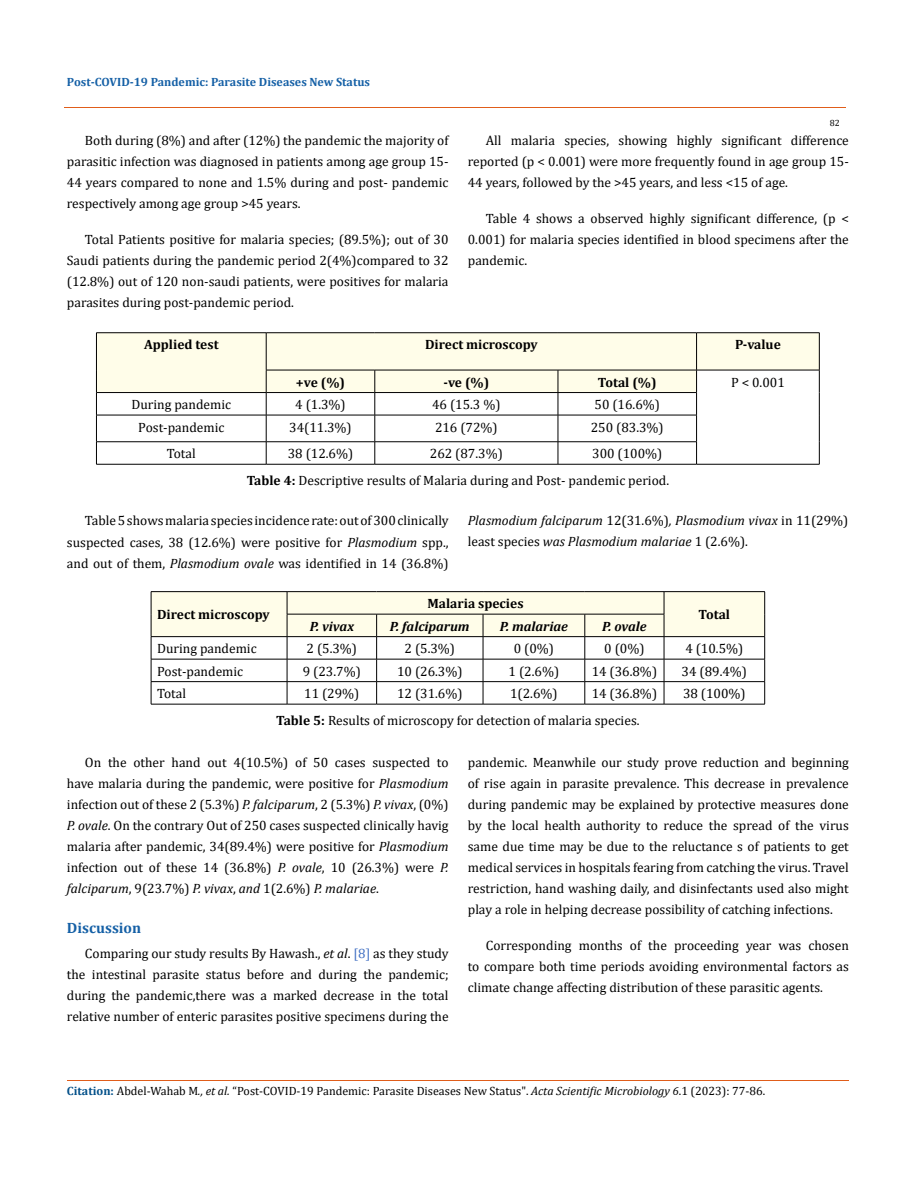
<style>
.page{position:relative;width:917px;height:1188px;background:#fff}
.page>*{position:absolute;margin:0;border:0;box-sizing:border-box;transform-origin:0 0}
.t1{font:700 15px "Cambria";color:#1560a6}
.t2{font:13.5px/21px "Cambria";color:#000;text-align:justify}
.t3{font:italic 13.5px/21px "Cambria";color:#000}
.t4{font:700 13.5px "Cambria";color:#000}
.t5{font:italic 700 13.5px "Cambria";color:#000}
.t6{font:12px "Cambria";color:#000}
.t7{font:700 12px "Cambria";color:#1560a6}
.t8{font:9px "Cambria";color:#000}
.s1{font-weight:700}
.s2{font-style:normal}
.s3{font-style:italic}
.s4{color:#4472c4}
.s5{font-weight:700;color:#035089}
</style>
<div class="page">
<hr style="left:96px;top:332px;width:170px;height:1px;background:#000">
<hr style="left:266px;top:332px;width:109px;height:1px;background:#000">
<hr style="left:375px;top:332px;width:183px;height:1px;background:#000">
<hr style="left:558px;top:332px;width:138px;height:1px;background:#000">
<hr style="left:696px;top:332px;width:123px;height:1px;background:#000">
<svg style="left:96px;top:333px;width:724px;height:131px"></svg>
<hr style="left:96px;top:464px;width:170px;height:1px;background:#000">
<hr style="left:266px;top:464px;width:109px;height:1px;background:#000">
<hr style="left:375px;top:464px;width:183px;height:1px;background:#000">
<hr style="left:558px;top:464px;width:138px;height:1px;background:#000">
<hr style="left:696px;top:464px;width:123px;height:1px;background:#000">
<hr style="left:151px;top:591px;width:136px;height:1px;background:#000">
<hr style="left:287px;top:591px;width:89px;height:1px;background:#000">
<hr style="left:376px;top:591px;width:107px;height:1px;background:#000">
<hr style="left:483px;top:591px;width:101px;height:1px;background:#000">
<hr style="left:584px;top:591px;width:80px;height:1px;background:#000">
<hr style="left:664px;top:591px;width:100px;height:1px;background:#000">
<svg style="left:151px;top:592px;width:614px;height:112px"></svg>
<hr style="left:151px;top:704px;width:136px;height:1px;background:#000">
<hr style="left:287px;top:704px;width:89px;height:1px;background:#000">
<hr style="left:376px;top:704px;width:107px;height:1px;background:#000">
<hr style="left:483px;top:704px;width:101px;height:1px;background:#000">
<hr style="left:584px;top:704px;width:80px;height:1px;background:#000">
<hr style="left:664px;top:704px;width:100px;height:1px;background:#000">
<hr style="left:64px;top:108px;width:781px;height:1px;background:#e05d1a">
<hr style="left:67px;top:1080px;width:781px;height:1px;background:#e05d1a">
<p class="t7" style="left:67px;top:73px;width:305px">Post-COVID-19 Pandemic: Parasite Diseases New Status</p>
<p class="t8" style="left:829px;top:118px;width:11px">82</p>
<p class="t2" style="left:468px;top:130px;width:382px;text-indent:18px">All malaria species, showing highly significant difference reported (p &lt; 0.001) were more frequently found in age group 15- 44 years, followed by the &gt;45 years, and less &lt;15 of age.</p>
<p class="t2" style="left:468px;top:208px;width:382px;text-indent:18px">Table 4 shows a observed highly significant difference, (p &lt; 0.001) for malaria species identified in blood specimens after the pandemic.</p>
<p class="t2" style="left:67px;top:130px;width:383px;text-indent:18px">Both during (8%) and after (12%) the pandemic the majority of parasitic infection was diagnosed in patients among age group 15- 44 years compared to none and 1.5% during and post- pandemic respectively among age group &gt;45 years.</p>
<p class="t2" style="left:67px;top:229px;width:383px;text-indent:18px">Total Patients positive for malaria species; (89.5%); out of 30<br>Saudi patients during the pandemic period 2(4%)compared to 32 (12.8%) out of 120 non-saudi patients, were positives for malaria parasites during post-pandemic period.</p>
<p class="t4" style="left:144px;top:335px;width:76px">Applied test</p>
<p class="t4" style="left:425px;top:335px;width:114px">Direct microscopy</p>
<p class="t4" style="left:735px;top:335px;width:47px">P-value</p>
<p class="t4" style="left:296px;top:372px;width:51px">+ve (%)</p>
<p class="t4" style="left:443px;top:372px;width:47px">-ve (%)</p>
<p class="t4" style="left:598px;top:372px;width:60px">Total (%)</p>
<p class="t2" style="left:731px;top:371px;width:55px">P &lt; 0.001</p>
<p class="t2" style="left:131px;top:394px;width:101px">During pandemic</p>
<p class="t2" style="left:295px;top:394px;width:52px">4 (1.3%)</p>
<p class="t2" style="left:432px;top:394px;width:70px">46 (15.3 %)</p>
<p class="t2" style="left:594px;top:394px;width:67px">50 (16.6%)</p>
<p class="t2" style="left:138px;top:416px;width:88px">Post-pandemic</p>
<p class="t2" style="left:289px;top:416px;width:64px">34(11.3%)</p>
<p class="t2" style="left:435px;top:416px;width:64px">216 (72%)</p>
<p class="t2" style="left:590px;top:416px;width:74px">250 (83.3%)</p>
<p class="t2" style="left:167px;top:443px;width:30px">Total</p>
<p class="t2" style="left:288px;top:443px;width:67px">38 (12.6%)</p>
<p class="t2" style="left:430px;top:443px;width:74px">262 (87.3%)</p>
<p class="t2" style="left:247px;top:440px;width:424px;line-height:27.2px;text-indent:345px">300 (100%)<br><span class="s1">Table 4:</span> Descriptive results of Malaria during and Post- pandemic period.</p>
<p class="t3" style="left:468px;top:510px;width:382px">Plasmodium falciparum <span class="s2">12(31.6%)</span>, Plasmodium vivax <span class="s2">in 11(29%) least species</span> was Plasmodium malariae <span class="s2">1 (2.6%).</span></p>
<p class="t2" style="left:67px;top:510px;width:383px;text-indent:18px">Table 5shows malaria species incidence rate: out of 300 clinically suspected cases, 38 (12.6%) were positive for <span class="s3">Plasmodium</span> spp., and out of them, <span class="s3">Plasmodium ovale</span> was identified in 14 (36.8%)</p>
<p class="t4" style="left:157px;top:605px;width:114px">Direct microscopy</p>
<p class="t4" style="left:427px;top:594px;width:98px">Malaria species</p>
<p class="t4" style="left:698px;top:605px;width:33px">Total</p>
<p class="t5" style="left:310px;top:616px;width:46px">P. vivax</p>
<p class="t5" style="left:390px;top:616px;width:81px">P. falciparum</p>
<p class="t5" style="left:500px;top:616px;width:70px">P. malariae</p>
<p class="t5" style="left:602px;top:616px;width:46px">P. ovale</p>
<p class="t2" style="left:157px;top:638px;width:101px">During pandemic</p>
<p class="t2" style="left:306px;top:638px;width:52px">2 (5.3%)</p>
<p class="t2" style="left:404px;top:638px;width:52px">2 (5.3%)</p>
<p class="t2" style="left:514px;top:638px;width:42px">0 (0%)</p>
<p class="t2" style="left:604px;top:638px;width:42px">0 (0%)</p>
<p class="t2" style="left:685px;top:638px;width:59px">4 (10.5%)</p>
<p class="t2" style="left:157px;top:660px;width:88px">Post-pandemic</p>
<p class="t2" style="left:303px;top:660px;width:59px">9 (23.7%)</p>
<p class="t2" style="left:397px;top:660px;width:67px">10 (26.3%)</p>
<p class="t2" style="left:508px;top:660px;width:52px">1 (2.6%)</p>
<p class="t2" style="left:591px;top:660px;width:67px">14 (36.8%)</p>
<p class="t2" style="left:681px;top:660px;width:67px">34 (89.4%)</p>
<p class="t2" style="left:157px;top:683px;width:30px">Total</p>
<p class="t2" style="left:304px;top:683px;width:57px">11 (29%)</p>
<p class="t2" style="left:397px;top:683px;width:67px">12 (31.6%)</p>
<p class="t2" style="left:510px;top:683px;width:49px">1(2.6%)</p>
<p class="t2" style="left:591px;top:683px;width:67px">14 (36.8%)</p>
<p class="t2" style="left:683px;top:683px;width:64px">38 (100%)</p>
<p class="t2" style="left:276px;top:710px;width:365px"><span class="s1">Table 5:</span> Results of microscopy for detection of malaria species.</p>
<p class="t2" style="left:67px;top:752px;width:383px;text-indent:18px">On the other hand out 4(10.5%) of 50 cases suspected to have malaria during the pandemic, were positive for <span class="s3">Plasmodium </span>infection out of these 2 (5.3%) <span class="s3">P. falciparum</span>, 2 (5.3%) <span class="s3">P. vivax</span>, (0%)<br><span class="s3">P. ovale</span>. On the contrary Out of 250 cases suspected clinically havig malaria after pandemic, 34(89.4%) were positive for <span class="s3">Plasmodium </span>infection out of these 14 (36.8%) <span class="s3">P. ovale</span>, 10 (26.3%) were <span class="s3">P. falciparum</span>, 9(23.7%) <span class="s3">P. vivax</span>, <span class="s3">and</span> 1(2.6%) <span class="s3">P. malariae</span>.</p>
<p class="t1" style="left:67px;top:917px;width:76px">Discussion</p>
<p class="t2" style="left:67px;top:943px;width:383px;text-indent:18px">Comparing our study results By Hawash., <span class="s3">et al</span>. <span class="s4">[8]</span> as they study the intestinal parasite status before and during the pandemic; during the pandemic,there was a marked decrease in the total relative number of enteric parasites positive specimens during the</p>
<p class="t2" style="left:468px;top:752px;width:382px">pandemic. Meanwhile our study prove reduction and beginning of rise again in parasite prevalence. This decrease in prevalence during pandemic may be explained by protective measures done by the local health authority to reduce the spread of the virus same due time may be due to the reluctance s of patients to get medical services in hospitals fearing from catching the virus. Travel restriction, hand washing daily, and disinfectants used also might play a role in helping decrease possibility of catching infections.</p>
<p class="t2" style="left:468px;top:935px;width:382px;text-indent:18px">Corresponding months of the proceeding year was chosen to compare both time periods avoiding environmental factors as climate change affecting distribution of these parasitic agents.</p>
<p class="t6" style="left:67px;top:1084px;width:699px"><span class="s5">Citation:</span> Abdel-Wahab M<span class="s3">., et al.</span> “Post-COVID-19 Pandemic: Parasite Diseases New Status". <span class="s3">Acta Scientific Microbiology 6</span>.1 (2023): 77-86.</p>
</div>
